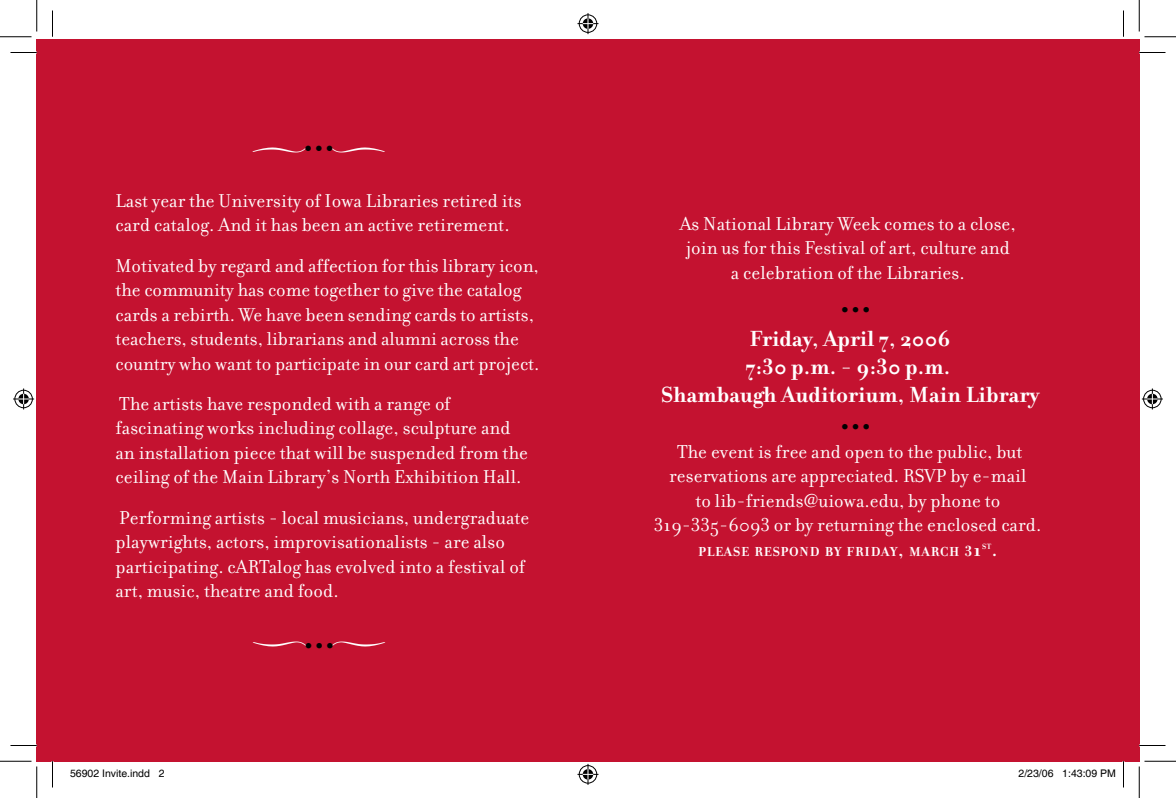
<style>
.page{position:relative;width:1176px;height:798px;background:#fff}
.page>*{position:absolute;margin:0;border:0;box-sizing:border-box;transform-origin:0 0}
.t1{font:28px "Dalliance Flourishes";color:#fff}
.t2{font:700 23.62px/28px "Filosofia";letter-spacing:.01em;color:#fff;text-align:center}
.t3{font:20.12px/24.5px "Filosofia";letter-spacing:.005em;color:#fff}
.t4{font:20.12px "Times";color:#000}
.t5{font:700 20.12px "Filosofia";color:#fff}
.t6{font:700 14.17px "Filosofia";letter-spacing:.055em;color:#fff}
.t7{font:10.5px "Helvetica";color:#000}
.t8{font:700 8.22px "Filosofia";color:#fff}
.s1{font-family:"Dalliance Flourishes";font-size:28px;color:#fff}
.s2{font-size:20.12px}
.s3{font-size:15.75px}
</style>
<div class="page">
<div style="left:37px;top:39px;width:1102px;height:722px;background:#c41230"></div>
<svg style="left:10px;top:52px;width:27px;height:1px"></svg>
<svg style="left:1139px;top:52px;width:27px;height:1px"></svg>
<svg style="left:10px;top:745px;width:27px;height:1px"></svg>
<svg style="left:1139px;top:745px;width:27px;height:1px"></svg>
<svg style="left:52px;top:10px;width:1px;height:27px"></svg>
<svg style="left:52px;top:761px;width:1px;height:27px"></svg>
<svg style="left:1123px;top:10px;width:1px;height:27px"></svg>
<svg style="left:1123px;top:761px;width:1px;height:27px"></svg>
<hr style="left:0;top:36px;width:32px;height:1px;background:#000">
<hr style="left:1144px;top:36px;width:32px;height:1px;background:#000">
<hr style="left:0;top:761px;width:32px;height:1px;background:#000">
<hr style="left:1144px;top:761px;width:32px;height:1px;background:#000">
<hr style="left:36px;top:0;width:1px;height:32px;background:#000">
<hr style="left:36px;top:766px;width:1px;height:32px;background:#000">
<hr style="left:1139px;top:0;width:1px;height:32px;background:#000">
<hr style="left:1139px;top:766px;width:1px;height:32px;background:#000">
<svg style="left:578px;top:13px;width:20px;height:21px"></svg>
<svg style="left:578px;top:764px;width:20px;height:21px"></svg>
<svg style="left:13px;top:388px;width:21px;height:22px"></svg>
<svg style="left:1142px;top:388px;width:21px;height:22px"></svg>
<p class="t4" style="left:253px;top:137px;width:81px"><span class="s1">W</span>•••</p>
<p class="t3" style="left:116px;top:189px;width:408px">Last year the University of Iowa Libraries retired its card catalog. And it has been an active retirement.</p>
<p class="t3" style="left:116px;top:253px;width:426px">Motivated by regard and affection for this library icon, the community has come together to give the catalog cards a rebirth. We have been sending cards to artists, teachers, students, librarians and alumni across the country who want to participate in our card art project.</p>
<p class="t3" style="left:116px;top:392px;width:414px">The artists have responded with a range of fascinating works including collage, sculpture and an installation piece that will be suspended from the ceiling of the Main Library’s North Exhibition Hall.</p>
<p class="t3" style="left:116px;top:505px;width:415px">Performing artists - local musicians, undergraduate playwrights, actors, improvisationalists - are also participating. cARTalog has evolved into a festival of art, music, theatre and food.</p>
<h1 class="t1" style="left:385px;top:660px;width:54px;rotate:-180deg">W</h1>
<p class="t3" style="left:680px;top:211px;width:338px;text-align:center">As National Library Week comes to a close, join us for this Festival of art, culture and a celebration of the Libraries.</p>
<p class="t2" style="left:661px;top:325px;width:379px">Friday, April 7, 2006<br>7:30 p.m. - 9:30 p.m.<br>Shambaugh Auditorium, Main Library</p>
<p class="t3" style="left:654px;top:440px;width:389px;text-align:center">The event is free and open to the public, but reservations are appreciated. RSVP by e-mail<br>to lib-friends@uiowa.edu, by phone to 319-335-6093 or by returning the enclosed card.</p>
<p class="t6" style="left:698px;top:543px;width:285px">PLEASE RESPOND BY FRIDAY<span class="s2">,</span> MARCH <span class="s3">3</span><span class="s2">1</span></p>
<p class="t8" style="left:982px;top:542px;width:11px">ST</p>
<p class="t5" style="left:992px;top:538px;width:7px">.</p>
<p class="t7" style="left:70px;top:767px;width:96px">56902 Invite.indd 2</p>
<p class="t7" style="left:1018px;top:767px;width:99px">2/23/06 1:43:09 PM</p>
</div>
